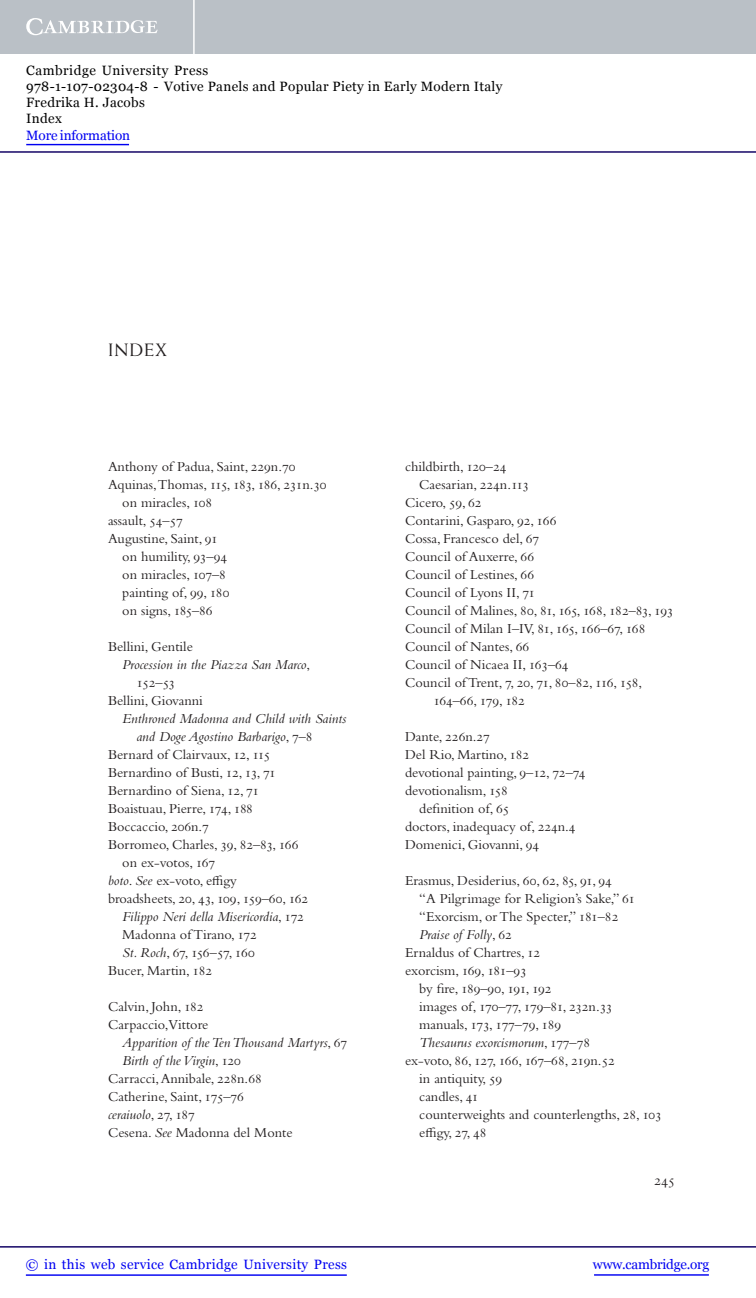
<style>
.page{position:relative;width:756px;height:1298px;background:#fff}
.page>*{position:absolute;margin:0;border:0;box-sizing:border-box;transform-origin:0 0}
.t1{font:18px "Weiss Std";letter-spacing:.065em;color:#231f20}
.t2{font:15px "Bembo Std";color:#231f20}
.t3{font:14.25px "Bembo Std";color:#231f20}
.t4{font:italic 14.25px "Bembo Std";color:#231f20}
.t5{font:14.25px "Bembo Std";letter-spacing:-.02em;color:#231f20}
.t6{font:14.25px "Bembo Std";letter-spacing:-.03em;color:#231f20}
.t7{font:14.25px "Bembo Std";letter-spacing:-.04em;color:#231f20}
.t8{font:14.25px "Bembo Std";letter-spacing:-.025em;color:#231f20}
.t9{font:13.5px/16.2px "Georgia";letter-spacing:.025em;color:#000}
.t10{font:13.5px "Georgia";letter-spacing:.025em;color:#0000f1}
.t11{font:13.5px "Georgia";letter-spacing:-.015em;color:#0000f1}
.t12{font:13.5px "Georgia";letter-spacing:-.01em;color:#0000f1}
.s1{font-style:normal}
.s2{font-style:italic}
</style>
<div class="page">
<div style="left:0;top:0;width:756px;height:54px;background:#bac0c6"></div>
<svg style="left:26px;top:18px;width:132px;height:17px"></svg>
<hr style="left:193px;top:0;width:2px;height:54px;background:#fff">
<hr style="left:0;top:151px;width:756px;height:2px;background:#150666">
<hr style="left:594px;top:1274px;width:115px;height:1px;background:#0000f1">
<hr style="left:0;top:1246px;width:756px;height:1px;background:#150666">
<hr style="left:26px;top:1274px;width:321px;height:1px;background:#0000f1">
<hr style="left:26px;top:144px;width:103px;height:1px;background:#0000f1">
<p class="t9" style="left:26px;top:62px;width:478px">Cambridge University Press<br>978-1-107-02304-8 - Votive Panels and Popular Piety in Early Modern Italy<br>Fredrika H. Jacobs<br>Index</p>
<p class="t12" style="left:26px;top:127px;width:105px">More information</p>
<p class="t1" style="left:108px;top:343px;width:60px">INDEX</p>
<p class="t3" style="left:108px;top:461px;width:189px">Anthony of Padua, Saint, 229n.70</p>
<p class="t3" style="left:108px;top:479px;width:220px">Aquinas,Thomas, 115 , 183 , 186 , 231n.30</p>
<p class="t3" style="left:122px;top:497px;width:91px">on miracles, 108</p>
<p class="t3" style="left:108px;top:515px;width:76px">assault, 54–57</p>
<p class="t3" style="left:108px;top:533px;width:111px">Augustine, Saint, 91</p>
<p class="t3" style="left:122px;top:551px;width:106px">on humility, 93–94</p>
<p class="t3" style="left:122px;top:569px;width:105px">on miracles, 107–8</p>
<p class="t3" style="left:122px;top:587px;width:109px">painting of, 99 , 180</p>
<p class="t3" style="left:122px;top:605px;width:92px">on signs, 185–86</p>
<p class="t3" style="left:108px;top:641px;width:86px">Bellini, Gentile</p>
<p class="t4" style="left:122px;top:659px;width:190px">Procession in the Piazza San Marco<span class="s1">,</span></p>
<p class="t3" style="left:137px;top:677px;width:40px">152–53</p>
<p class="t3" style="left:108px;top:695px;width:96px">Bellini, Giovanni</p>
<p class="t4" style="left:122px;top:713px;width:226px">Enthroned Madonna and Child with Saints</p>
<p class="t4" style="left:137px;top:731px;width:178px">and Doge Agostino Barbarigo<span class="s1">, 7–8</span></p>
<p class="t3" style="left:108px;top:749px;width:164px">Bernard of Clairvaux, 12 , 115</p>
<p class="t5" style="left:108px;top:767px;width:169px">Bernardino of Busti, 12 , 13 , 71</p>
<p class="t3" style="left:108px;top:785px;width:153px">Bernardino of Siena, 12 , 71</p>
<p class="t7" style="left:108px;top:803px;width:146px">Boaistuau, Pierre, 174 , 188</p>
<p class="t3" style="left:108px;top:821px;width:102px">Boccaccio, 206n.7</p>
<p class="t3" style="left:108px;top:839px;width:192px">Borromeo, Charles, 39 , 82–83 , 166</p>
<p class="t3" style="left:122px;top:857px;width:94px">on ex- votos, 167</p>
<p class="t3" style="left:108px;top:875px;width:130px"><span class="s2">boto</span>. <span class="s2">See</span> ex- voto, effigy</p>
<p class="t3" style="left:108px;top:893px;width:202px">broadsheets, 20 , 43 , 109 , 159–60 , 162</p>
<p class="t4" style="left:122px;top:911px;width:183px">Filippo Neri della Misericordia<span class="s1">, 172</span></p>
<p class="t3" style="left:122px;top:929px;width:136px">Madonna of Tirano, 172</p>
<p class="t5" style="left:122px;top:947px;width:134px"><span class="s2">St. Roch</span>, 67 , 156–57 , 160</p>
<p class="t3" style="left:108px;top:965px;width:106px">Bucer, Martin, 182</p>
<p class="t3" style="left:108px;top:1001px;width:97px">Calvin, John, 182</p>
<p class="t3" style="left:108px;top:1019px;width:102px">Carpaccio,Vittore</p>
<p class="t4" style="left:122px;top:1037px;width:226px">Apparition of the Ten Thousand Martyrs<span class="s1">, 67</span></p>
<p class="t4" style="left:122px;top:1055px;width:120px">Birth of the Virgin<span class="s1">, 120</span></p>
<p class="t3" style="left:108px;top:1073px;width:155px">Carracci, Annibale, 228n.68</p>
<p class="t3" style="left:108px;top:1091px;width:137px">Catherine, Saint, 175–76</p>
<p class="t4" style="left:108px;top:1109px;width:88px">ceraiuolo<span class="s1">, 27 , 187</span></p>
<p class="t3" style="left:108px;top:1127px;width:186px">Cesena. <span class="s2">See</span> Madonna del Monte</p>
<p class="t3" style="left:405px;top:461px;width:103px">childbirth, 120–24</p>
<p class="t3" style="left:419px;top:479px;width:111px">Caesarian, 224n.113</p>
<p class="t3" style="left:405px;top:497px;width:78px">Cicero, 59 , 62</p>
<p class="t3" style="left:405px;top:515px;width:153px">Contarini, Gasparo, 92 , 166</p>
<p class="t3" style="left:405px;top:533px;width:136px">Cossa, Francesco del, 67</p>
<p class="t3" style="left:405px;top:551px;width:131px">Council of Auxerre, 66</p>
<p class="t3" style="left:405px;top:569px;width:131px">Council of Lestines, 66</p>
<p class="t3" style="left:405px;top:587px;width:132px">Council of Lyons II, 71</p>
<p class="t6" style="left:405px;top:605px;width:270px">Council of Malines, 80 , 81 , 165 , 168 , 182–83 , 193</p>
<p class="t3" style="left:405px;top:623px;width:242px">Council of Milan I–IV, 81 , 165 , 166–67 , 168</p>
<p class="t3" style="left:405px;top:641px;width:126px">Council of Nantes, 66</p>
<p class="t3" style="left:405px;top:659px;width:165px">Council of Nicaea II, 163–64</p>
<p class="t5" style="left:405px;top:677px;width:239px">Council of Trent, 7 , 20 , 71 , 80–82 , 116 , 158 ,</p>
<p class="t5" style="left:434px;top:695px;width:93px">164–66 , 179 , 182</p>
<p class="t3" style="left:405px;top:731px;width:86px">Dante, 226n.27</p>
<p class="t3" style="left:405px;top:749px;width:126px">Del Rio, Martino, 182</p>
<p class="t3" style="left:405px;top:767px;width:182px">devotional painting, 9–12 , 72–74</p>
<p class="t3" style="left:405px;top:785px;width:104px">devotionalism, 158</p>
<p class="t3" style="left:419px;top:803px;width:91px">definition of, 65</p>
<p class="t3" style="left:405px;top:821px;width:172px">doctors, inadequacy of, 224n.4</p>
<p class="t3" style="left:405px;top:839px;width:136px">Domenici, Giovanni, 94</p>
<p class="t3" style="left:405px;top:875px;width:208px">Erasmus, Desiderius, 60 , 62 , 85 , 91 , 94</p>
<p class="t3" style="left:419px;top:893px;width:217px">“A Pilgrimage for Religion’s Sake,” 61</p>
<p class="t3" style="left:419px;top:911px;width:201px">“Exorcism, or The Specter,” 181–82</p>
<p class="t4" style="left:419px;top:929px;width:94px">Praise of Folly<span class="s1">, 62</span></p>
<p class="t3" style="left:405px;top:947px;width:137px">Ernaldus of Chartres, 12</p>
<p class="t8" style="left:405px;top:965px;width:123px">exorcism, 169 , 181–93</p>
<p class="t5" style="left:419px;top:983px;width:134px">by fire, 189–90 , 191 , 192</p>
<p class="t3" style="left:419px;top:1001px;width:195px">images of, 170–77 , 179–81 , 232n.33</p>
<p class="t3" style="left:419px;top:1019px;width:143px">manuals, 173 , 177–79 , 189</p>
<p class="t4" style="left:419px;top:1037px;width:172px">Thesaurus exorcismorum<span class="s1">, 177–78</span></p>
<p class="t3" style="left:405px;top:1055px;width:211px">ex- voto, 86 , 127 , 166 , 167–68 , 219n.52</p>
<p class="t3" style="left:419px;top:1073px;width:85px">in antiquity, 59</p>
<p class="t3" style="left:419px;top:1091px;width:61px">candles, 41</p>
<p class="t3" style="left:419px;top:1109px;width:244px">counterweights and counterlengths, 28 , 103</p>
<p class="t3" style="left:419px;top:1127px;width:69px">effigy, 27 , 48</p>
<p class="t2" style="left:654px;top:1174px;width:22px">245</p>
<p class="t10" style="left:26px;top:1256px;width:323px">© in this web service Cambridge University Press</p>
<p class="t11" style="left:593px;top:1256px;width:118px">www.cambridge.org</p>
</div>
